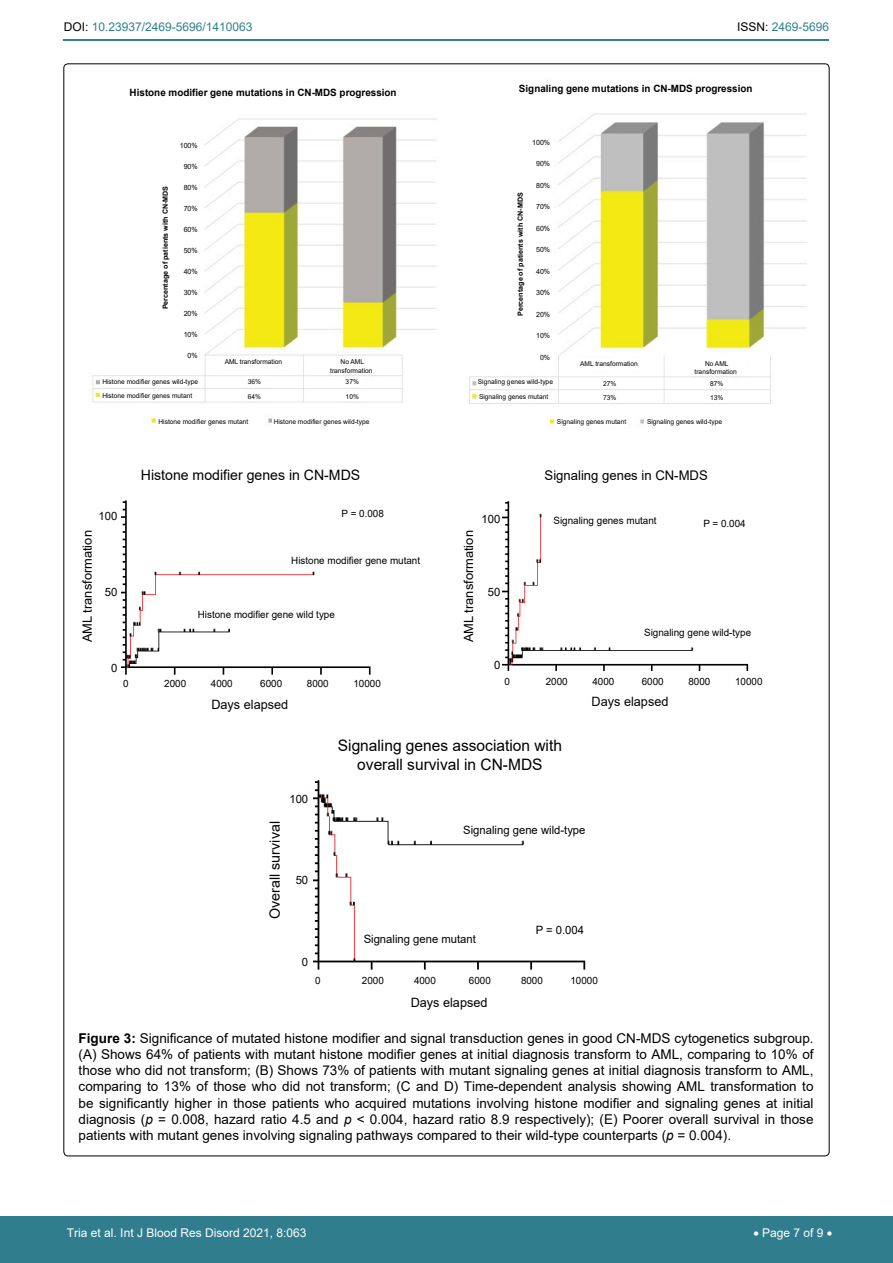
<style>
.page{position:relative;width:893px;height:1263px;background:#fff}
.page>*{position:absolute;margin:0;border:0;box-sizing:border-box;transform-origin:0 0}
.t1{font:15.75px/18.9px "Arial";color:#000;text-align:center}
.t2{font:14.25px "Arial";color:#000}
.t3{font:14.1px "Arial";color:#000}
.t4{font:13.5px/16.2px "Arial";color:#000;text-align:justify}
.t5{font:13.35px "Arial";color:#000}
.t6{font:12.9px "Arial";color:#000}
.t7{font:12.75px "Arial";color:#000}
.t8{font:12px "Arial";color:#fff}
.t9{font:12px "Arial";color:#30808d}
.t10{font:11.4px "Arial";color:#000}
.t11{font:10.05px "Arial";color:#000}
.t12{font:700 10.05px "Arial";color:#000}
.t13{font:7.2px "Arial";color:#000}
.t14{font:700 7.05px "Arial";color:#000}
.t15{font:6.75px/14.2px "Arial";color:#000}
.s1{color:#000}
.s2{font-weight:700}
.s3{font-style:italic}
</style>
<div class="page">
<hr style="left:64px;top:40px;width:765px;height:1px;background:#30808d">
<div style="left:0;top:1217px;width:893px;height:46px;background:#307d8d"></div>
<img style="left:469px;top:80px;width:338px;height:346px">
<img style="left:89px;top:118px;width:348px;height:308px">
<img style="left:121px;top:500px;width:250px;height:175px">
<img style="left:502px;top:501px;width:247px;height:170px">
<img style="left:313px;top:780px;width:273px;height:190px">
<div style="left:530px;top:915px;width:62px;height:29px;background:#fff"></div>
<div style="left:360px;top:926px;width:134px;height:28px;background:#fff"></div>
<div style="left:457px;top:818px;width:146px;height:21px;background:#fff"></div>
<div style="left:331px;top:728px;width:239px;height:59px;background:#fff"></div>
<div style="left:156px;top:415px;width:101px;height:12px;background:#fff"></div>
<div style="left:273px;top:415px;width:106px;height:12px;background:#fff"></div>
<div style="left:189px;top:605px;width:160px;height:20px;background:#fff"></div>
<div style="left:276px;top:493px;width:159px;height:77px;background:#fff"></div>
<div style="left:639px;top:623px;width:121px;height:19px;background:#fff"></div>
<div style="left:550px;top:508px;width:212px;height:27px;background:#fff"></div>
<div style="left:554px;top:415px;width:74px;height:12px;background:#fff"></div>
<div style="left:645px;top:417px;width:80px;height:11px;background:#fff"></div>
<div style="left:705px;top:391px;width:24px;height:11px;background:#fff"></div>
<div style="left:701px;top:378px;width:28px;height:10px;background:#fff"></div>
<div style="left:682px;top:358px;width:65px;height:18px;background:#fff"></div>
<div style="left:598px;top:391px;width:27px;height:11px;background:#fff"></div>
<div style="left:598px;top:378px;width:26px;height:10px;background:#fff"></div>
<div style="left:577px;top:358px;width:69px;height:11px;background:#fff"></div>
<div style="left:478px;top:391px;width:74px;height:11px;background:#fff"></div>
<div style="left:477px;top:378px;width:79px;height:10px;background:#fff"></div>
<div style="left:510px;top:132px;width:43px;height:234px;background:#fff"></div>
<div style="left:341px;top:377px;width:23px;height:10px;background:#fff"></div>
<div style="left:341px;top:391px;width:23px;height:10px;background:#fff"></div>
<div style="left:320px;top:356px;width:65px;height:18px;background:#fff"></div>
<div style="left:239px;top:377px;width:32px;height:10px;background:#fff"></div>
<div style="left:239px;top:390px;width:32px;height:10px;background:#fff"></div>
<div style="left:101px;top:377px;width:103px;height:10px;background:#fff"></div>
<div style="left:101px;top:391px;width:103px;height:10px;background:#fff"></div>
<div style="left:220px;top:356px;width:71px;height:14px;background:#fff"></div>
<div style="left:153px;top:127px;width:48px;height:237px;background:#fff"></div>
<div style="left:120px;top:83px;width:643px;height:27px;background:#fff"></div>
<p class="t9" style="left:64px;top:19px;width:190px"><span class="s1">DOI:</span> 10.23937/2469-5696/1410063</p>
<p class="t9" style="left:737px;top:19px;width:94px"><span class="s1">ISSN:</span> 2469-5696</p>
<p class="t12" style="left:130px;top:85px;width:268px">Histone modifier gene mutations in CN-MDS progression</p>
<p class="t12" style="left:519px;top:81px;width:235px">Signaling gene mutations in CN-MDS progression</p>
<p class="t13" style="left:532px;top:138px;width:20px">100%</p>
<p class="t13" style="left:536px;top:159px;width:16px">90%</p>
<p class="t13" style="left:536px;top:180px;width:16px">80%</p>
<p class="t13" style="left:536px;top:202px;width:16px">70%</p>
<p class="t13" style="left:536px;top:223px;width:16px">60%</p>
<p class="t13" style="left:536px;top:245px;width:16px">50%</p>
<p class="t13" style="left:536px;top:266px;width:16px">40%</p>
<p class="t13" style="left:536px;top:288px;width:16px">30%</p>
<p class="t13" style="left:536px;top:309px;width:16px">20%</p>
<p class="t13" style="left:536px;top:331px;width:16px">10%</p>
<p class="t13" style="left:540px;top:352px;width:12px">0%</p>
<p class="t13" style="left:180px;top:140px;width:20px">100%</p>
<p class="t13" style="left:184px;top:161px;width:16px">90%</p>
<p class="t13" style="left:184px;top:182px;width:16px">80%</p>
<p class="t13" style="left:184px;top:203px;width:16px">70%</p>
<p class="t13" style="left:184px;top:225px;width:16px">60%</p>
<p class="t13" style="left:184px;top:246px;width:16px">50%</p>
<p class="t13" style="left:184px;top:267px;width:16px">40%</p>
<p class="t13" style="left:184px;top:288px;width:16px">30%</p>
<p class="t13" style="left:184px;top:309px;width:16px">20%</p>
<p class="t13" style="left:184px;top:330px;width:16px">10%</p>
<p class="t13" style="left:188px;top:351px;width:12px">0%</p>
<p class="t14" style="left:160px;top:309px;width:125px;rotate:-90deg">Percentage of patients with CN-MDS</p>
<p class="t14" style="left:515px;top:316px;width:125px;rotate:-90deg">Percentage of patients with CN-MDS</p>
<p class="t15" style="left:225px;top:355px;width:59px">AML transformation</p>
<p class="t15" style="left:248px;top:375px;width:15px">36%<br>64%</p>
<p class="t15" style="left:330px;top:358px;width:44px;line-height:8.6px;text-align:center">No AML transformation</p>
<p class="t15" style="left:346px;top:375px;width:15px">37%<br>10%</p>
<p class="t15" style="left:603px;top:376px;width:15px">27%<br>73%</p>
<p class="t15" style="left:710px;top:376px;width:15px">87%<br>13%</p>
<p class="t15" style="left:580px;top:357px;width:59px">AML transformation</p>
<p class="t15" style="left:695px;top:359px;width:44px;line-height:8.6px;text-align:center">No AML transformation</p>
<p class="t15" style="left:102px;top:375px;width:97px;line-height:13.5px">Histone modifier genes wild-type<br>Histone modifier genes mutant</p>
<p class="t15" style="left:478px;top:375px;width:77px">Signaling genes wild-type<br>Signaling genes mutant</p>
<p class="t15" style="left:158px;top:414px;width:91px">Histone modifier genes mutant</p>
<p class="t15" style="left:274px;top:414px;width:97px">Histone modifier genes wild-type</p>
<p class="t15" style="left:557px;top:414px;width:71px">Signaling genes mutant</p>
<p class="t15" style="left:647px;top:414px;width:77px">Signaling genes wild-type</p>
<p class="t10" style="left:99px;top:509px;width:20px">100</p>
<p class="t2" style="left:141px;top:465px;width:221px">Histone modifier genes in CN-MDS</p>
<p class="t11" style="left:342px;top:507px;width:44px">P = 0.008</p>
<p class="t10" style="left:482px;top:511px;width:20px">100</p>
<p class="t5" style="left:545px;top:466px;width:165px">Signaling genes in CN-MDS</p>
<p class="t11" style="left:553px;top:514px;width:105px">Signaling genes mutant</p>
<p class="t11" style="left:703px;top:517px;width:44px">P = 0.004</p>
<p class="t7" style="left:78px;top:642px;width:113px;rotate:-90deg">AML transformation</p>
<p class="t7" style="left:460px;top:642px;width:113px;rotate:-90deg">AML transformation</p>
<p class="t11" style="left:291px;top:554px;width:130px">Histone modifier gene mutant</p>
<p class="t10" style="left:105px;top:584px;width:14px">50</p>
<p class="t11" style="left:198px;top:608px;width:139px">Histone modifier gene wild type</p>
<p class="t10" style="left:488px;top:584px;width:14px">50</p>
<p class="t11" style="left:644px;top:626px;width:108px">Signaling gene wild-type</p>
<p class="t10" style="left:111px;top:660px;width:8px">0</p>
<p class="t10" style="left:494px;top:657px;width:8px">0</p>
<p class="t11" style="left:123px;top:676px;width:7px">0</p>
<p class="t11" style="left:164px;top:676px;width:23px">2000</p>
<p class="t11" style="left:211px;top:676px;width:23px">4000</p>
<p class="t11" style="left:260px;top:676px;width:23px">6000</p>
<p class="t11" style="left:307px;top:676px;width:23px">8000</p>
<p class="t11" style="left:353px;top:676px;width:29px">10000</p>
<p class="t11" style="left:505px;top:675px;width:7px">0</p>
<p class="t11" style="left:546px;top:675px;width:23px">2000</p>
<p class="t11" style="left:592px;top:675px;width:23px">4000</p>
<p class="t11" style="left:642px;top:675px;width:23px">6000</p>
<p class="t11" style="left:688px;top:675px;width:23px">8000</p>
<p class="t11" style="left:735px;top:675px;width:29px">10000</p>
<p class="t6" style="left:211px;top:695px;width:78px">Days elapsed</p>
<p class="t6" style="left:592px;top:692px;width:78px">Days elapsed</p>
<p class="t3" style="left:265px;top:919px;width:99px;rotate:-90deg">Overall survival</p>
<p class="t10" style="left:289px;top:791px;width:20px">100</p>
<p class="t10" style="left:296px;top:872px;width:14px">50</p>
<p class="t1" style="left:338px;top:736px;width:226px">Signaling genes association with overall survival in CN-MDS</p>
<p class="t10" style="left:463px;top:822px;width:124px">Signaling gene wild-type</p>
<p class="t10" style="left:302px;top:954px;width:8px">0</p>
<p class="t10" style="left:364px;top:931px;width:114px">Signaling gene mutant</p>
<p class="t10" style="left:536px;top:922px;width:50px">P = 0.004</p>
<p class="t11" style="left:315px;top:974px;width:7px">0</p>
<p class="t11" style="left:362px;top:974px;width:23px">2000</p>
<p class="t11" style="left:414px;top:974px;width:23px">4000</p>
<p class="t11" style="left:469px;top:974px;width:23px">6000</p>
<p class="t11" style="left:521px;top:974px;width:23px">8000</p>
<p class="t11" style="left:570px;top:974px;width:29px">10000</p>
<p class="t6" style="left:411px;top:993px;width:78px">Days elapsed</p>
<p class="t4" style="left:79px;top:1030px;width:736px"><span class="s2">Figure 3:</span> Significance of mutated histone modifier and signal transduction genes in good CN-MDS cytogenetics subgroup. (A) Shows 64% of patients with mutant histone modifier genes at initial diagnosis transform to AML, comparing to 10% of those who did not transform; (B) Shows 73% of patients with mutant signaling genes at initial diagnosis transform to AML, comparing to 13% of those who did not transform; (C and D) Time-dependent analysis showing AML transformation to be significantly higher in those patients who acquired mutations involving histone modifier and signaling genes at initial diagnosis (<span class="s3">p</span> = 0.008, hazard ratio 4.5 and <span class="s3">p</span> &lt; 0.004, hazard ratio 8.9 respectively); (E) Poorer overall survival in those patients with mutant genes involving signaling pathways compared to their wild-type counterparts (<span class="s3">p</span> = 0.004).</p>
<p class="t8" style="left:67px;top:1225px;width:241px">Tria et al. Int J Blood Res Disord 2021, 8:063</p>
<p class="t8" style="left:754px;top:1225px;width:80px">• Page 7 of 9 •</p>
</div>
